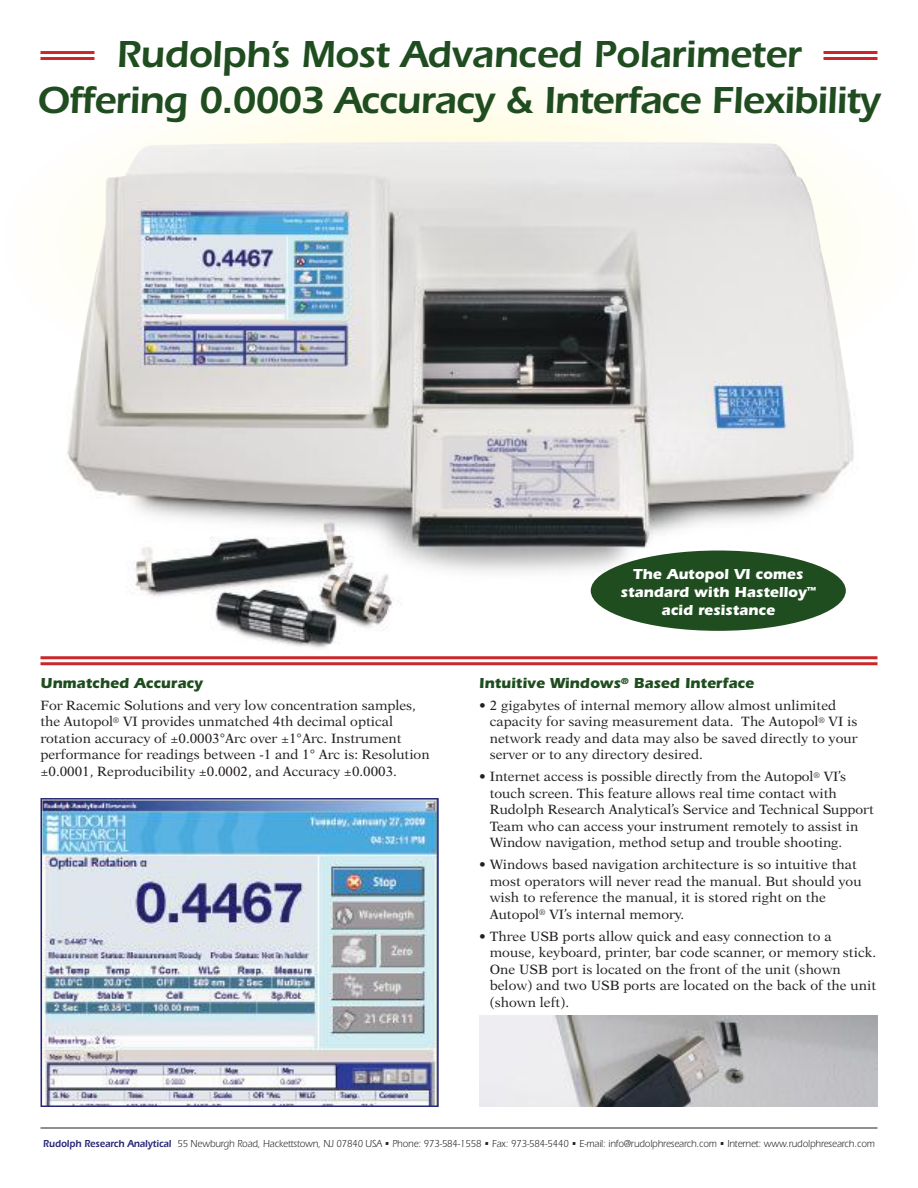
<style>
.page{position:relative;width:918px;height:1188px;background:#fff}
.page>*{position:absolute;margin:0;border:0;box-sizing:border-box;transform-origin:0 0}
.t1{font:600 39px/46.8px "Itc Eras";letter-spacing:-.025em;color:#204d20;text-align:center}
.t2{font:700 15px/18px "Itc Eras";color:#fff;text-align:center}
.t3{font:700 15px "Itc Eras";color:#204d20}
.t4{font:13.5px/16.5px "New Aster";color:#241f1f}
.t5{font:10.5px "Itc Eras";color:#241f1f;scale:.9 1}
.s1{font-weight:600;color:#262776}
</style>
<div class="page">
<svg style="left:0;top:56px;width:918px;height:369px"></svg>
<img style="left:6px;top:141px;width:909px;height:525px">
<hr style="left:40px;top:656px;width:838px;height:3px;background:#cb272a">
<hr style="left:40px;top:662px;width:838px;height:3px;background:#cb272a">
<hr style="left:40px;top:1128px;width:838px;height:1px;background:#241f1f">
<hr style="left:40px;top:51px;width:54px;height:3px;background:#cb272a">
<hr style="left:40px;top:57px;width:54px;height:3px;background:#cb272a">
<hr style="left:824px;top:51px;width:54px;height:3px;background:#cb272a">
<hr style="left:824px;top:57px;width:54px;height:3px;background:#cb272a">
<img style="left:43px;top:801px;width:393px;height:303px">
<div style="left:40px;top:798px;width:399px;height:309px;border:2px solid #262776"></div>
<img style="left:479px;top:1016px;width:399px;height:91px">
<div style="left:591px;top:551px;width:255px;height:80px;background:#204d20;border-radius:50%"></div>
<h1 class="t1" style="left:37px;top:34px;width:845px">Rudolph’s Most Advanced Polarimeter<br>Offering 0.0003 Accuracy &amp; Interface Flexibility</h1>
<p class="t3" style="left:40px;top:678px;width:164px">Unmatched Accuracy</p>
<p class="t4" style="left:40px;top:698px;width:391px">For Racemic Solutions and very low concentration samples, the Autopol<sup>®</sup> VI provides unmatched 4th decimal optical rotation accuracy of ±0.0003°Arc over ±1°Arc. Instrument performance for readings between -1 and 1° Arc is: Resolution ±0.0001, Reproducibility ±0.0002, and Accuracy ±0.0003.</p>
<p class="t2" style="left:621px;top:567px;width:197px">The Autopol VI comes standard with Hastelloy<sup>™ </sup>acid resistance</p>
<p class="t3" style="left:479px;top:678px;width:276px">Intuitive Windows<sup>®</sup> Based Interface</p>
<p class="t4" style="left:490px;top:698px;width:369px;text-indent:-10px">• 2 gigabytes of internal memory allow almost unlimited capacity for saving measurement data. The Autopol<sup>®</sup> VI is network ready and data may also be saved directly to your server or to any directory desired.</p>
<p class="t4" style="left:490px;top:769px;width:386px;text-indent:-10px">• Internet access is possible directly from the Autopol<sup>®</sup> VI’s touch screen. This feature allows real time contact with Rudolph Research Analytical’s Service and Technical Support Team who can access your instrument remotely to assist in Window navigation, method setup and trouble shooting.</p>
<p class="t4" style="left:490px;top:857px;width:373px;text-indent:-10px">• Windows based navigation architecture is so intuitive that most operators will never read the manual. But should you wish to reference the manual, it is stored right on the Autopol<sup>®</sup> VI’s internal memory.</p>
<p class="t4" style="left:490px;top:929px;width:388px;text-indent:-10px">• Three USB ports allow quick and easy connection to a mouse, keyboard, printer, bar code scanner, or memory stick.<br>One USB port is located on the front of the unit (shown below) and two USB ports are located on the back of the unit (shown left).</p>
<p class="t5" style="left:43px;top:1140px;width:925px"><span class="s1">Rudolph Research Analytical</span> 55 Newburgh Road, Hackettstown, NJ 07840 USA • Phone: 973-584-1558 • Fax: 973-584-5440 • E-mail: info@rudolphresearch.com • Internet: www.rudolphresearch.com</p>
</div>
